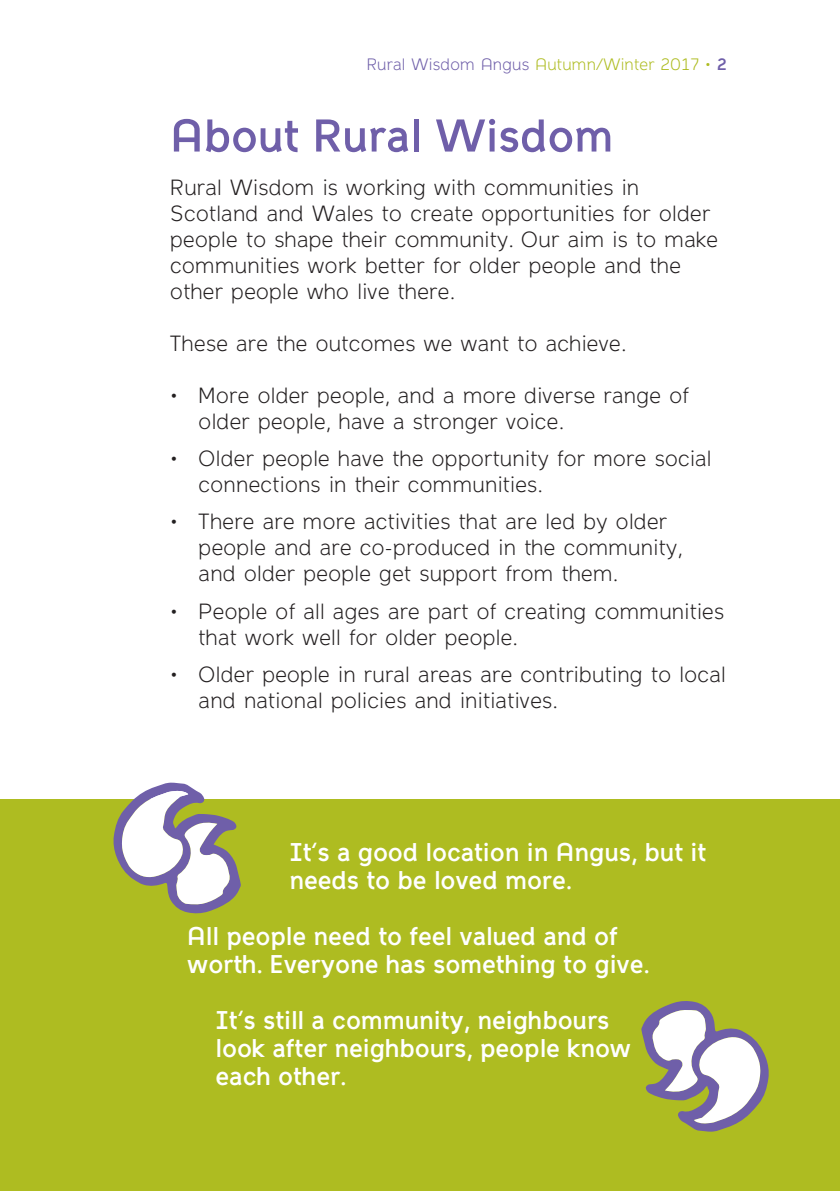
<style>
.page{position:relative;width:840px;height:1191px;background:#fff}
.page>*{position:absolute;margin:0;border:0;box-sizing:border-box;transform-origin:0 0}
.smalltitle{font:700 50px "Cifra";color:#6f5fa9}
.quotes{font:700 28px/28px "Cifra";color:#fff}
.text{font:300 24px/26px "Cifra";color:#231f20}
.text-2{font:300 18px "Cifra";color:#aebc21}
.s1{color:#6f5fa9}
.s2{font-weight:700;color:#6f5fa9}
</style>
<div class="page">
<div style="left:0;top:799px;width:839px;height:392px;background:#aebc21"></div>
<svg style="left:113px;top:782px;width:128px;height:132px"></svg>
<svg style="left:641px;top:1001px;width:128px;height:131px"></svg>
<p class="text-2" style="left:366px;top:55px;width:361px"><span class="s1">Rural Wisdom Angus</span> Autumn/Winter 2017 • <span class="s2">2</span></p>
<p class="smalltitle" style="left:170px;top:109px;width:444px">About Rural Wisdom</p>
<p class="text" style="left:170px;top:174px;width:549px">Rural Wisdom is working with communities in Scotland and Wales to create opportunities for older people to shape their community. Our aim is to make communities work better for older people and the other people who live there.</p>
<p class="text" style="left:170px;top:330px;width:456px">These are the outcomes we want to achieve.</p>
<p class="text" style="left:198px;top:382px;width:491px;text-indent:-28px">• More older people, and a more diverse range of older people, have a stronger voice.</p>
<p class="text" style="left:198px;top:445px;width:514px;text-indent:-28px">• Older people have the opportunity for more social connections in their communities.</p>
<p class="text" style="left:198px;top:509px;width:485px;text-indent:-28px">• There are more activities that are led by older people and are co-produced in the community, and older people get support from them.</p>
<p class="text" style="left:198px;top:598px;width:527px;text-indent:-28px">• People of all ages are part of creating communities that work well for older people.</p>
<p class="text" style="left:198px;top:661px;width:528px;text-indent:-28px">• Older people in rural areas are contributing to local and national policies and initiatives.</p>
<p class="quotes" style="left:289px;top:837px;width:418px">It’s a good location in Angus, but it needs to be loved more.</p>
<p class="quotes" style="left:187px;top:921px;width:463px">All people need to feel valued and of worth. Everyone has something to give.</p>
<p class="quotes" style="left:215px;top:1005px;width:416px">It’s still a community, neighbours look after neighbours, people know each other.</p>
</div>
